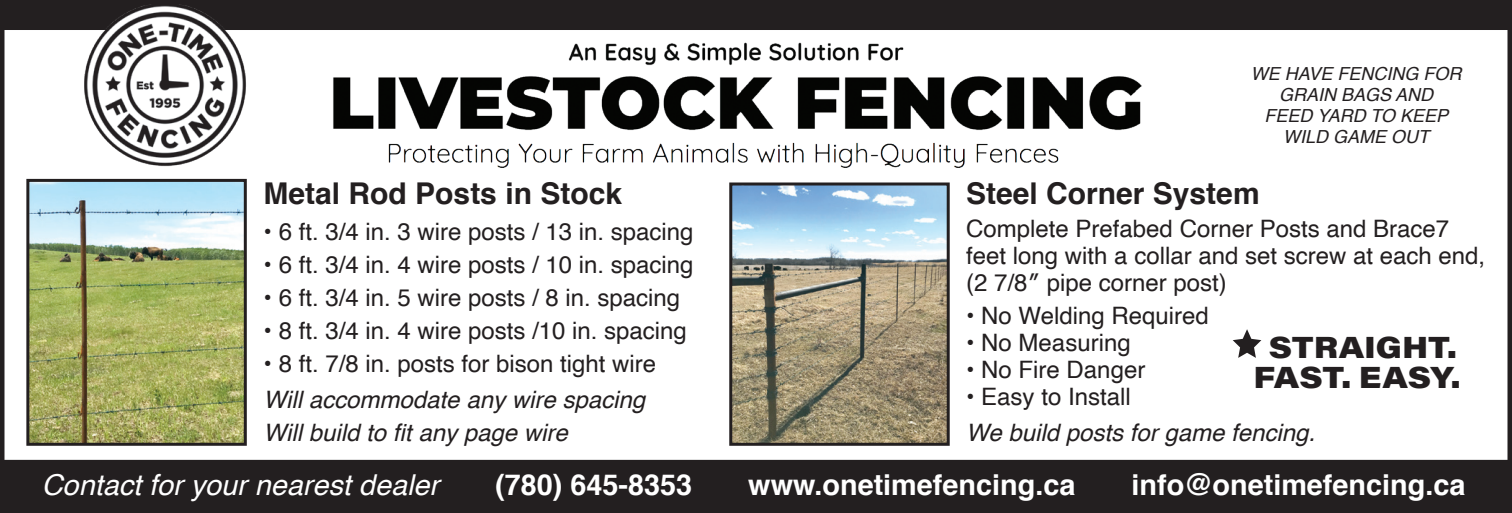
<style>
.page{position:relative;width:1512px;height:513px;background:#fff}
.page>*{position:absolute;margin:0;border:0;box-sizing:border-box;transform-origin:0 0}
.t1{font:700 30px "Helvetica";color:#231f20}
.t2{font:30px "Acumin Variable Concept";letter-spacing:.005em;color:#231f20}
.t3{font:700 28.8px "Helvetica";color:#fff}
.t4{font:italic 28.8px "Helvetica";color:#fff}
.t5{font:24px "Helvetica";color:#231f20}
.t6{font:italic 24px "Helvetica";color:#231f20}
.t7{font:italic 18px "Helvetica";color:#231f20}
</style>
<div class="page">
<img style="left:333px;top:76px;width:809px;height:54px">
<div style="left:2px;top:2px;width:1509px;height:26px;background:#231f20"></div>
<div style="left:0;top:0;width:1512px;height:30px;border:3px solid #231f20"></div>
<img style="left:76px;top:7px;width:178px;height:127px">
<img style="left:733px;top:186px;width:213px;height:256px">
<div style="left:729px;top:182px;width:221px;height:264px;border:3px solid #231f20"></div>
<img style="left:30px;top:183px;width:213px;height:259px">
<div style="left:26px;top:179px;width:221px;height:267px;border:3px solid #231f20"></div>
<div style="left:0;top:0;width:1512px;height:513px;border:6px solid #231f20"></div>
<img style="left:0;top:134px;width:1059px;height:41px">
<div style="left:2px;top:461px;width:1509px;height:51px;background:#231f20"></div>
<div style="left:0;top:460px;width:1512px;height:53px;border:3px solid #231f20"></div>
<img style="left:568px;top:42px;width:336px;height:24px">
<svg style="left:1233px;top:329px;width:28px;height:29px"></svg>
<p class="t1" style="left:264px;top:169px;width:360px">Metal Rod Posts in Stock</p>
<p class="t5" style="left:264px;top:213px;width:431px">• 6 ft. 3/4 in. 3 wire posts / 13 in. spacing</p>
<p class="t5" style="left:264px;top:246px;width:431px">• 6 ft. 3/4 in. 4 wire posts / 10 in. spacing</p>
<p class="t5" style="left:264px;top:279px;width:418px">• 6 ft. 3/4 in. 5 wire posts / 8 in. spacing</p>
<p class="t5" style="left:264px;top:312px;width:425px">• 8 ft. 3/4 in. 4 wire posts /10 in. spacing</p>
<p class="t5" style="left:264px;top:345px;width:394px">• 8 ft. 7/8 in. posts for bison tight wire</p>
<p class="t6" style="left:264px;top:381px;width:383px">Will accommodate any wire spacing</p>
<p class="t6" style="left:264px;top:414px;width:306px">Will build to fit any page wire</p>
<p class="t7" style="left:1251px;top:60px;width:212px">WE HAVE FENCING FOR</p>
<p class="t7" style="left:1279px;top:81px;width:156px">GRAIN BAGS AND</p>
<p class="t7" style="left:1264px;top:102px;width:185px">FEED YARD TO KEEP</p>
<p class="t7" style="left:1283px;top:123px;width:148px">WILD GAME OUT</p>
<p class="t1" style="left:966px;top:169px;width:295px">Steel Corner System</p>
<p class="t5" style="left:966px;top:210px;width:484px">Complete Prefabed Corner Posts and Brace7</p>
<p class="t5" style="left:966px;top:237px;width:520px">feet long with a collar and set screw at each end,</p>
<p class="t5" style="left:966px;top:264px;width:262px">(2 7/8″ pipe corner post)</p>
<p class="t5" style="left:966px;top:297px;width:244px">• No Welding Required</p>
<p class="t5" style="left:966px;top:324px;width:166px">• No Measuring</p>
<p class="t5" style="left:966px;top:351px;width:181px">• No Fire Danger</p>
<p class="t5" style="left:966px;top:378px;width:166px">• Easy to Install</p>
<p class="t6" style="left:966px;top:414px;width:351px">We build posts for game fencing.</p>
<p class="t2" style="left:1269px;top:327px;width:189px">STRAIGHT.</p>
<p class="t2" style="left:1254px;top:357px;width:209px">FAST. EASY.</p>
<p class="t4" style="left:42px;top:462px;width:399px">Contact for your nearest dealer</p>
<p class="t3" style="left:495px;top:462px;width:199px">(780) 645-8353</p>
<p class="t3" style="left:748px;top:462px;width:329px">www.onetimefencing.ca</p>
<p class="t3" style="left:1132px;top:462px;width:335px">info@onetimefencing.ca</p>
</div>
